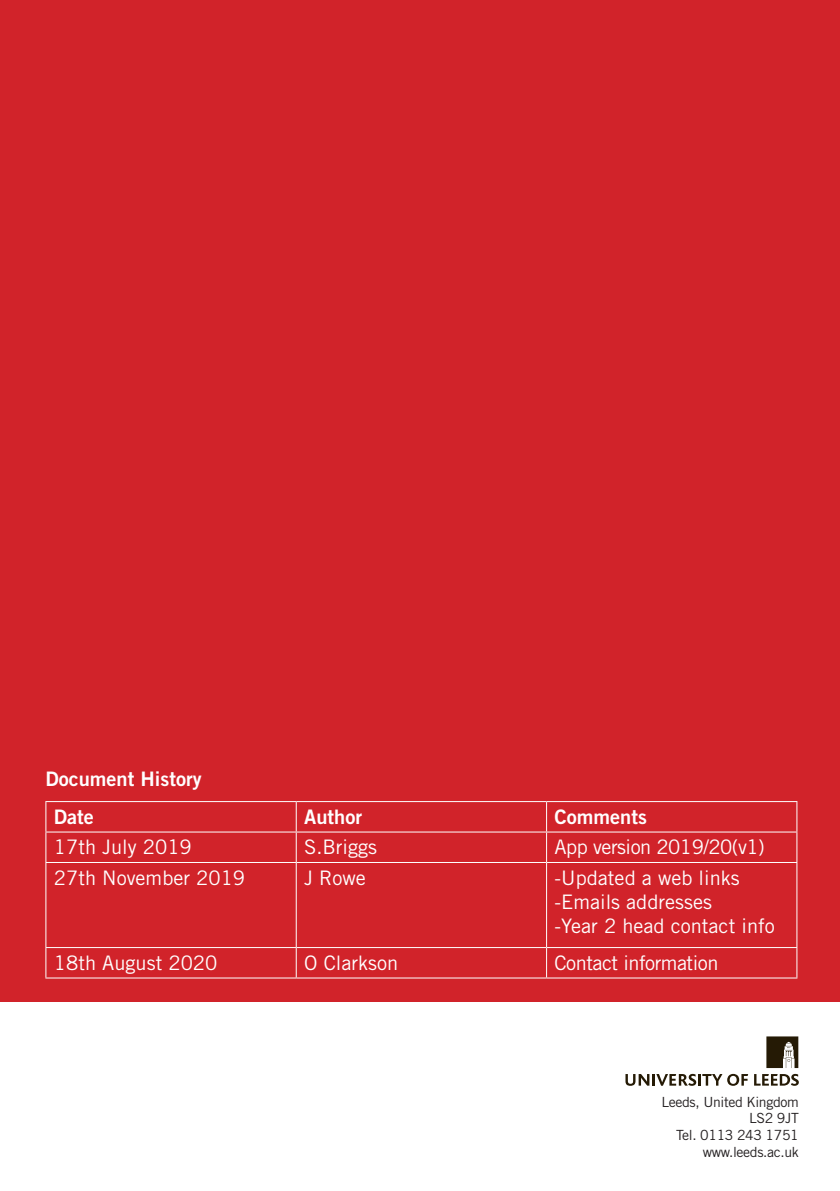
<style>
.page{position:relative;width:840px;height:1191px;background:#fff}
.page>*{position:absolute;margin:0;border:0;box-sizing:border-box;transform-origin:0 0}
.t1{font:20px "Trade Gothic LT Std";color:#fff}
.t2{font:20px "Trade Gothic LT Std";letter-spacing:-.025em;color:#fff}
.t3{font:20px "Trade Gothic LT Std Bd 2";color:#fff}
.t4{font:14px "Trade Gothic LT Std";letter-spacing:-.025em;color:#231f20}
</style>
<div class="page">
<div style="left:0;top:0;width:839px;height:1001px;background:#d1232a"></div>
<svg style="left:766px;top:1036px;width:31px;height:32px"></svg>
<svg style="left:625px;top:1073px;width:122px;height:12px"></svg>
<svg style="left:754px;top:1074px;width:44px;height:11px"></svg>
<hr style="left:45px;top:801px;width:251px;height:1px;background:#fff">
<svg style="left:45px;top:802px;width:1px;height:29px"></svg>
<hr style="left:296px;top:801px;width:250px;height:1px;background:#fff">
<svg style="left:295px;top:802px;width:1px;height:29px"></svg>
<hr style="left:546px;top:801px;width:251px;height:1px;background:#fff">
<svg style="left:796px;top:802px;width:1px;height:29px"></svg>
<hr style="left:45px;top:831px;width:251px;height:1px;background:#fff">
<hr style="left:45px;top:832px;width:1px;height:30px;background:#fff">
<hr style="left:296px;top:831px;width:250px;height:1px;background:#fff">
<hr style="left:295px;top:832px;width:1px;height:30px;background:#fff">
<hr style="left:546px;top:831px;width:251px;height:1px;background:#fff">
<hr style="left:545px;top:832px;width:1px;height:30px;background:#fff">
<hr style="left:796px;top:832px;width:1px;height:30px;background:#fff">
<hr style="left:45px;top:862px;width:251px;height:1px;background:#fff">
<hr style="left:45px;top:863px;width:1px;height:84px;background:#fff">
<hr style="left:296px;top:862px;width:250px;height:1px;background:#fff">
<hr style="left:295px;top:863px;width:1px;height:84px;background:#fff">
<hr style="left:546px;top:862px;width:251px;height:1px;background:#fff">
<hr style="left:545px;top:863px;width:1px;height:84px;background:#fff">
<hr style="left:796px;top:863px;width:1px;height:84px;background:#fff">
<hr style="left:45px;top:947px;width:251px;height:1px;background:#fff">
<svg style="left:45px;top:948px;width:1px;height:29px"></svg>
<hr style="left:296px;top:947px;width:250px;height:1px;background:#fff">
<svg style="left:295px;top:948px;width:1px;height:29px"></svg>
<hr style="left:546px;top:947px;width:251px;height:1px;background:#fff">
<svg style="left:796px;top:948px;width:1px;height:29px"></svg>
<hr style="left:45px;top:977px;width:251px;height:1px;background:#fff">
<hr style="left:296px;top:977px;width:250px;height:1px;background:#fff">
<hr style="left:546px;top:977px;width:251px;height:1px;background:#fff">
<p class="t3" style="left:45px;top:766px;width:158px">Document History</p>
<p class="t3" style="left:54px;top:804px;width:41px">Date</p>
<p class="t3" style="left:304px;top:804px;width:59px">Author</p>
<p class="t3" style="left:554px;top:804px;width:94px">Comments</p>
<p class="t1" style="left:54px;top:835px;width:139px">17th July 2019</p>
<p class="t1" style="left:304px;top:835px;width:74px">S.Briggs</p>
<p class="t2" style="left:554px;top:835px;width:212px">App version 2019/20(v1)</p>
<p class="t1" style="left:54px;top:865px;width:193px">27th November 2019</p>
<p class="t1" style="left:304px;top:865px;width:63px">J Rowe</p>
<p class="t1" style="left:554px;top:865px;width:186px">-Updated a web links</p>
<p class="t1" style="left:554px;top:889px;width:159px">-Emails addresses</p>
<p class="t1" style="left:554px;top:913px;width:221px">-Year 2 head contact info</p>
<p class="t1" style="left:54px;top:950px;width:165px">18th August 2020</p>
<p class="t1" style="left:304px;top:950px;width:95px">O Clarkson</p>
<p class="t2" style="left:554px;top:950px;width:165px">Contact information</p>
<p class="t4" style="left:661px;top:1093px;width:139px">Leeds, United Kingdom</p>
<p class="t4" style="left:748px;top:1110px;width:51px">LS2 9JT</p>
<p class="t4" style="left:675px;top:1126px;width:124px">Tel. 0113 243 1751</p>
<p class="t4" style="left:702px;top:1143px;width:97px">www.leeds.ac.uk</p>
</div>
